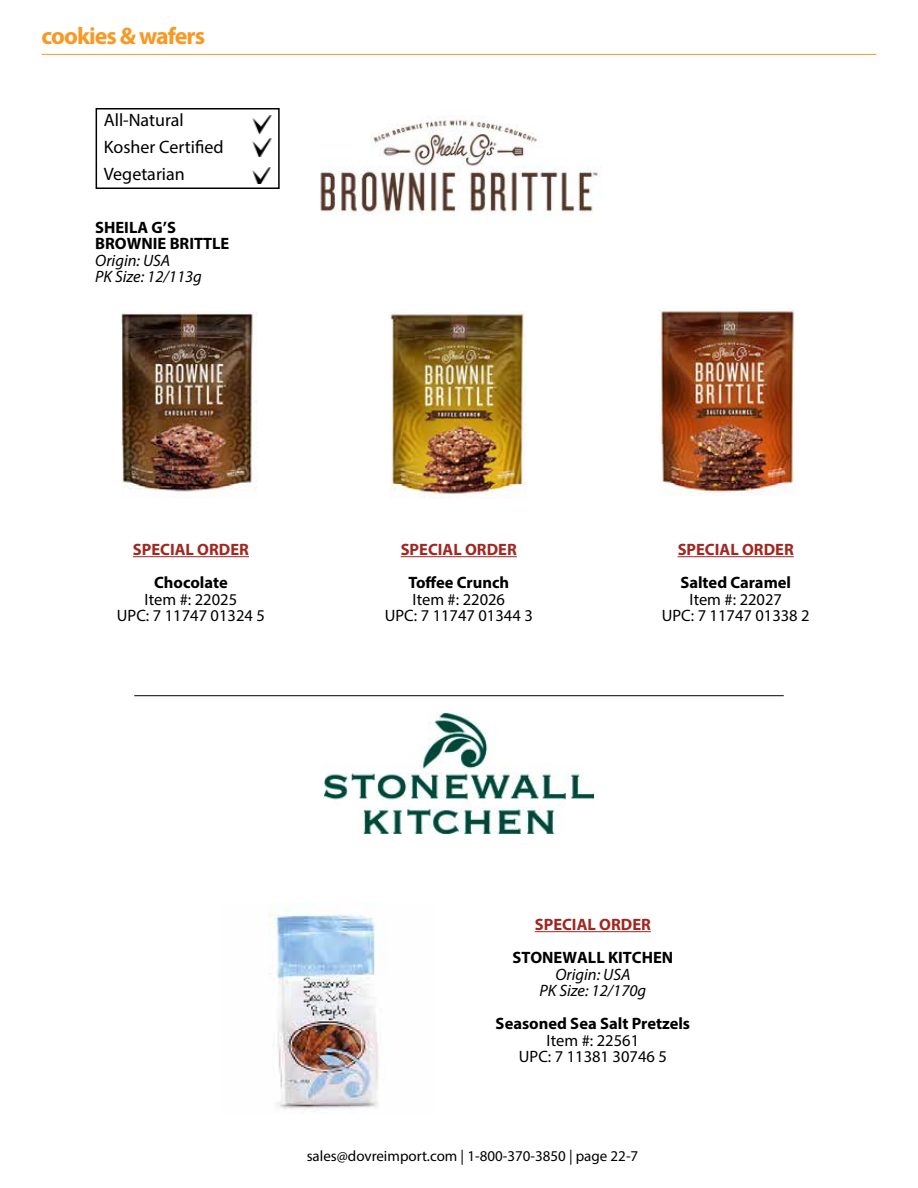
<style>
.page{position:relative;width:918px;height:1188px;background:#fff}
.page>*{position:absolute;margin:0;border:0;box-sizing:border-box;transform-origin:0 0}
.t1{font:700 24px "Myriad Pro";letter-spacing:-.04em;color:#f89923}
.t2{font:18px/27px "Myriad Pro";color:#000}
.t3{font:16.5px/16.5px "Myriad Pro";color:#000;text-align:center}
.t4{font:700 16.5px/16.5px "Myriad Pro";color:#000}
.t5{font:700 16.5px "Myriad Pro";color:#a12721}
.t6{font:italic 16.5px/16.5px "Myriad Pro";color:#000}
.t7{font:15px "Myriad Pro";color:#000}
</style>
<div class="page">
<hr style="left:42px;top:54px;width:834px;height:1px;background:#f89923">
<img style="left:320px;top:118px;width:280px;height:97px">
<hr style="left:678px;top:556px;width:116px;height:1px;background:#a12721">
<img style="left:122px;top:311px;width:135px;height:187px">
<img style="left:391px;top:311px;width:136px;height:188px">
<img style="left:658px;top:308px;width:137px;height:188px">
<div style="left:96px;top:108px;width:184px;height:81px;border:2px solid #000"></div>
<img style="left:252px;top:115px;width:20px;height:20px">
<img style="left:252px;top:138px;width:20px;height:19px">
<img style="left:252px;top:167px;width:19px;height:17px">
<hr style="left:133px;top:556px;width:116px;height:1px;background:#a12721">
<hr style="left:401px;top:556px;width:116px;height:1px;background:#a12721">
<hr style="left:535px;top:931px;width:116px;height:1px;background:#a12721">
<img style="left:269px;top:903px;width:110px;height:209px">
<img style="left:324px;top:712px;width:270px;height:121px">
<hr style="left:134px;top:695px;width:650px;height:1px;background:#000">
<h1 class="t1" style="left:42px;top:20px;width:165px">cookies &amp; wafers</h1>
<p class="t2" style="left:104px;top:106px;width:121px">All-Natural<br>Kosher Certified<br>Vegetarian</p>
<p class="t4" style="left:95px;top:218px;width:136px">SHEILA G’S<br>BROWNIE BRITTLE</p>
<p class="t6" style="left:95px;top:252px;width:108px">Origin: USA<br>PK Size: 12/113g</p>
<p class="t5" style="left:133px;top:539px;width:118px">SPECIAL ORDER</p>
<p class="t4" style="left:154px;top:574px;width:75px">Chocolate</p>
<p class="t3" style="left:117px;top:591px;width:150px">Item #: 22025<br>UPC: 7 11747 01324 5</p>
<p class="t5" style="left:401px;top:539px;width:118px">SPECIAL ORDER</p>
<p class="t4" style="left:408px;top:574px;width:102px">Toffee Crunch</p>
<p class="t3" style="left:385px;top:591px;width:150px">Item #: 22026<br>UPC: 7 11747 01344 3</p>
<p class="t5" style="left:678px;top:539px;width:118px">SPECIAL ORDER</p>
<p class="t4" style="left:680px;top:574px;width:112px">Salted Caramel</p>
<p class="t3" style="left:662px;top:591px;width:150px">Item #: 22027<br>UPC: 7 11747 01338 2</p>
<p class="t5" style="left:535px;top:914px;width:118px">SPECIAL ORDER</p>
<p class="t4" style="left:512px;top:949px;width:162px">STONEWALL KITCHEN</p>
<p class="t6" style="left:540px;top:965px;width:108px;text-align:center">Origin: USA<br>PK Size: 12/170g</p>
<p class="t4" style="left:496px;top:1015px;width:196px">Seasoned Sea Salt Pretzels</p>
<p class="t3" style="left:519px;top:1031px;width:150px">Item #: 22561<br>UPC: 7 11381 30746 5</p>
<p class="t7" style="left:307px;top:1147px;width:333px">sales@dovreimport.com | 1-800-370-3850 | page 22-7</p>
</div>
